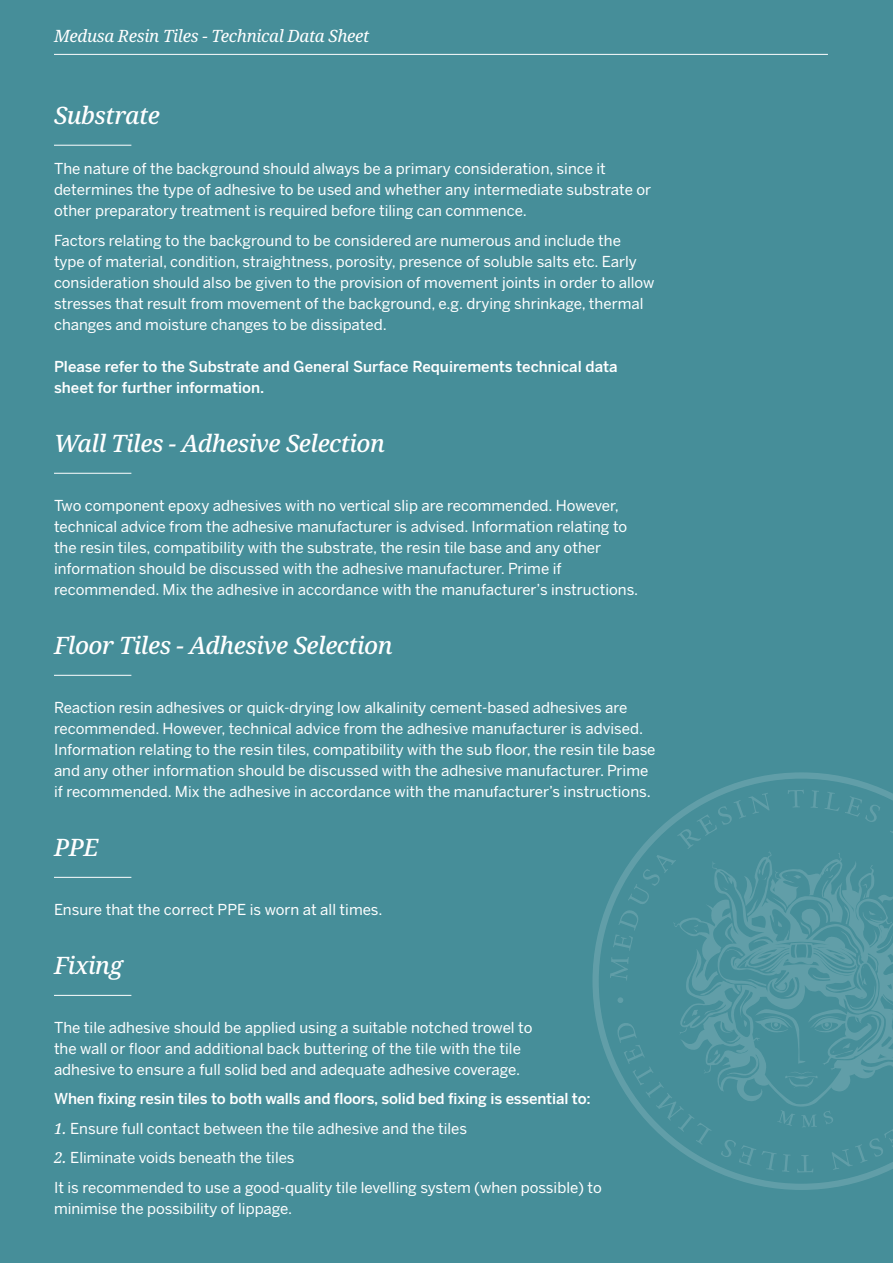
<style>
.page{position:relative;width:893px;height:1263px;background:#468e99}
.page>*{position:absolute;margin:0;border:0;box-sizing:border-box;transform-origin:0 0}
.t1{font:italic 500 24px "Noto Serif";letter-spacing:-.02em;color:#fff}
.t2{font:italic 16.95px "Noto Serif";letter-spacing:-.02em;color:#fff}
.t3{font:15px/21px "Benton Sans";color:#fff}
.t4{font:500 15px/21px "Benton Sans";letter-spacing:-.005em;color:#fff}
.s1{font-family:"Noto Serif";font-weight:500;font-style:italic}
</style>
<div class="page">
<hr style="left:54px;top:145px;width:77px;height:1px;background:#fff">
<hr style="left:54px;top:473px;width:77px;height:1px;background:#fff">
<hr style="left:54px;top:675px;width:77px;height:1px;background:#fff">
<hr style="left:54px;top:877px;width:77px;height:1px;background:#fff">
<hr style="left:54px;top:995px;width:77px;height:1px;background:#fff">
<svg style="left:592px;top:772px;width:301px;height:418px"></svg>
<svg style="left:677px;top:793px;width:93px;height:56px"></svg>
<svg style="left:788px;top:789px;width:16px;height:18px"></svg>
<svg style="left:810px;top:790px;width:70px;height:33px"></svg>
<svg style="left:890px;top:817px;width:3px;height:22px"></svg>
<svg style="left:610px;top:855px;width:283px;height:318px"></svg>
<hr style="left:54px;top:54px;width:774px;height:1px;background:#fff">
<p class="t2" style="left:54px;top:24px;width:317px">Medusa Resin Tiles - Technical Data Sheet</p>
<h1 class="t1" style="left:54px;top:98px;width:107px">Substrate</h1>
<p class="t3" style="left:54px;top:158px;width:599px">The nature of the background should always be a primary consideration, since it determines the type of adhesive to be used and whether any intermediate substrate or other preparatory treatment is required before tiling can commence.</p>
<p class="t3" style="left:54px;top:229px;width:602px">Factors relating to the background to be considered are numerous and include the type of material, condition, straightness, porosity, presence of soluble salts etc. Early consideration should also be given to the provision of movement joints in order to allow stresses that result from movement of the background, e.g. drying shrinkage, thermal changes and moisture changes to be dissipated.</p>
<p class="t4" style="left:54px;top:355px;width:565px">Please refer to the Substrate and General Surface Requirements technical data sheet for further information.</p>
<h1 class="t1" style="left:54px;top:426px;width:333px">Wall Tiles - Adhesive Selection</h1>
<p class="t3" style="left:54px;top:494px;width:586px">Two component epoxy adhesives with no vertical slip are recommended. However, technical advice from the adhesive manufacturer is advised. Information relating to the resin tiles, compatibility with the substrate, the resin tile base and any other information should be discussed with the adhesive manufacturer. Prime if recommended. Mix the adhesive in accordance with the manufacturer’s instructions.</p>
<h1 class="t1" style="left:54px;top:628px;width:340px">Floor Tiles - Adhesive Selection</h1>
<p class="t3" style="left:54px;top:696px;width:603px">Reaction resin adhesives or quick-drying low alkalinity cement-based adhesives are recommended. However, technical advice from the adhesive manufacturer is advised.<br>Information relating to the resin tiles, compatibility with the sub floor, the resin tile base and any other information should be discussed with the adhesive manufacturer. Prime if recommended. Mix the adhesive in accordance with the manufacturer’s instructions.</p>
<h1 class="t1" style="left:54px;top:830px;width:46px">PPE</h1>
<p class="t3" style="left:54px;top:898px;width:330px">Ensure that the correct PPE is worn at all times.</p>
<h1 class="t1" style="left:54px;top:948px;width:71px">Fixing</h1>
<p class="t3" style="left:54px;top:1016px;width:480px">The tile adhesive should be applied using a suitable notched trowel to the wall or floor and additional back buttering of the tile with the tile adhesive to ensure a full solid bed and adequate adhesive coverage.</p>
<p class="t4" style="left:54px;top:1088px;width:538px">When fixing resin tiles to both walls and floors, solid bed fixing is essential to:</p>
<p class="t3" style="left:54px;top:1118px;width:415px"><span class="s1">1.</span> Ensure full contact between the tile adhesive and the tiles</p>
<p class="t3" style="left:54px;top:1143px;width:549px;line-height:29.5px"><span class="s1">2.</span> Eliminate voids beneath the tiles<br>It is recommended to use a good-quality tile levelling system (when possible) to</p>
<p class="t3" style="left:54px;top:1198px;width:240px">minimise the possibility of lippage.</p>
</div>
